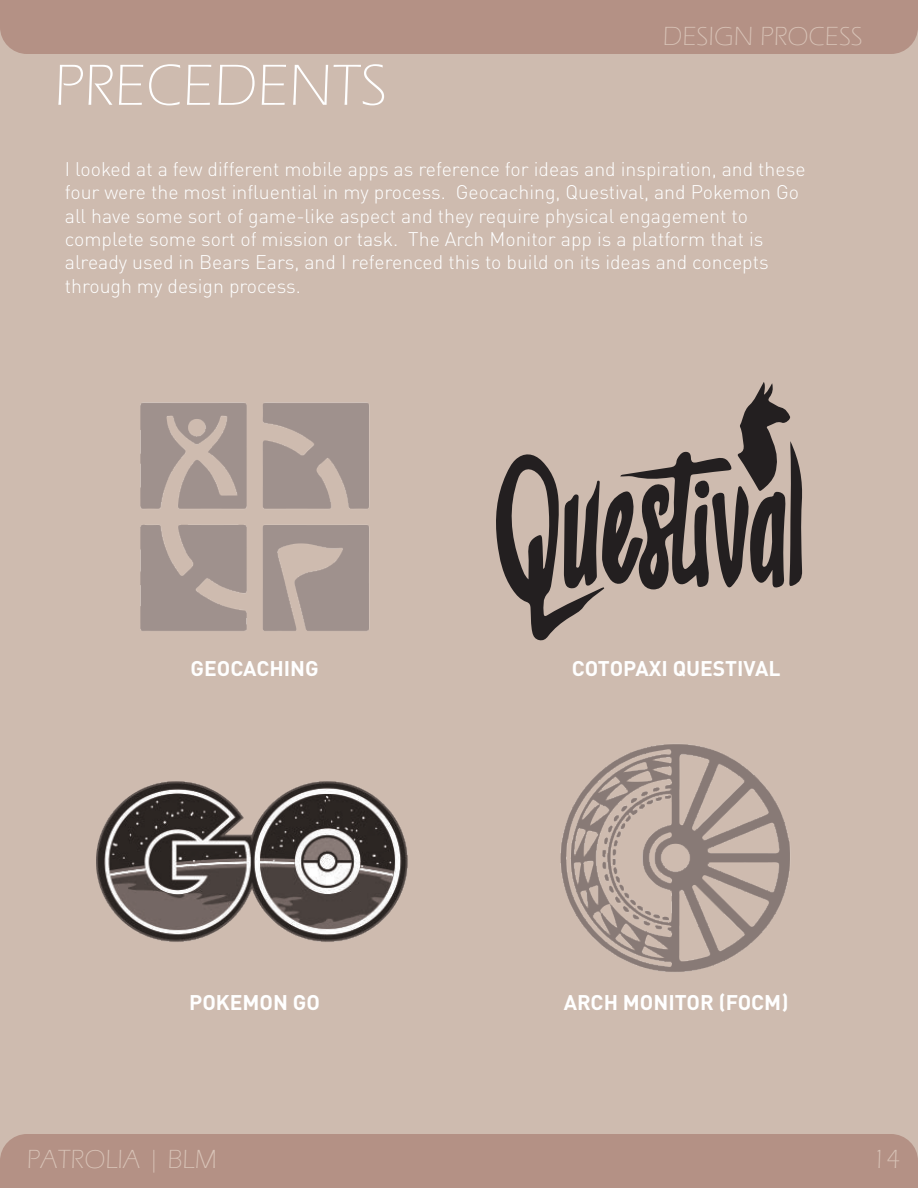
<style>
.page{position:relative;width:918px;height:1188px;background:#cebbaf}
.page>*{position:absolute;margin:0;border:0;box-sizing:border-box;transform-origin:0 0}
.t1{font:300 60px "Eras ITC";color:#fff}
.t2{font:300 27px "Eras ITC";color:#d8c3b7}
.t3{font:700 21px "DINOT";color:#fff}
.t4{font:300 19.5px/23.4px "DINOT";color:#fff}
</style>
<div class="page">
<div style="left:0;top:1134px;width:918px;height:54px;background:#b49185"></div>
<div style="left:0;top:0;width:918px;height:54px;background:#b49185"></div>
<img style="left:560px;top:744px;width:230px;height:228px">
<img style="left:96px;top:781px;width:312px;height:161px">
<img style="left:140px;top:402px;width:229px;height:229px">
<svg style="left:496px;top:382px;width:307px;height:259px"></svg>
<h1 class="t1" style="left:54px;top:52px;width:335px">PRECEDENTS</h1>
<h2 class="t2" style="left:663px;top:21px;width:201px">DESIGN PROCESS</h2>
<p class="t4" style="left:65px;top:156px;width:742px">I looked at a few different mobile apps as reference for ideas and inspiration, and these four were the most influential in my process. Geocaching, Questival, and Pokemon Go all have some sort of game-like aspect and they require physical engagement to complete some sort of mission or task. The Arch Monitor app is a platform that is already used in Bears Ears, and I referenced this to build on its ideas and concepts through my design process.</p>
<p class="t3" style="left:191px;top:652px;width:130px">GEOCACHING</p>
<p class="t3" style="left:572px;top:652px;width:210px">COTOPAXI QUESTIVAL</p>
<p class="t3" style="left:189px;top:986px;width:132px">POKEMON GO</p>
<p class="t3" style="left:564px;top:986px;width:226px">ARCH MONITOR (FOCM)</p>
<h2 class="t2" style="left:27px;top:1145px;width:192px">PATROLIA | BLM</h2>
<h2 class="t2" style="left:872px;top:1145px;width:30px">14</h2>
</div>
